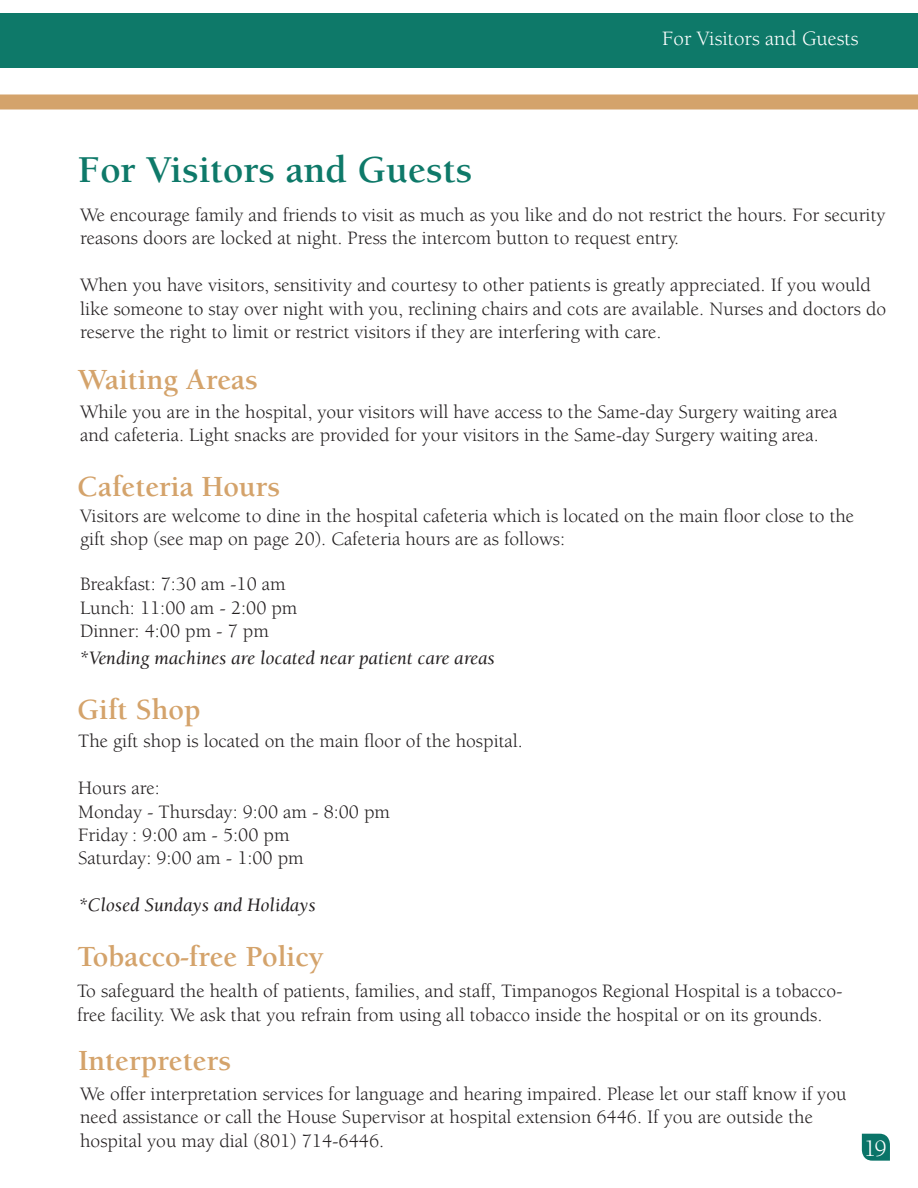
<style>
.page{position:relative;width:918px;height:1188px;background:#fff}
.page>*{position:absolute;margin:0;border:0;box-sizing:border-box;transform-origin:0 0}
.t1{font:700 39px "Berkeley";color:#0e7969}
.t2{font:700 30px "Berkeley";color:#d4a36b}
.t3{font:24px "Berkeley";color:#fff}
.t4{font:21px "Berkeley";color:#fff}
.t5{font:19.5px/23.4px "Berkeley";color:#231f20}
.t6{font:italic 19.5px "Berkeley";color:#231f20}
</style>
<div class="page">
<div style="left:0;top:13px;width:918px;height:55px;background:#0e7969"></div>
<div style="left:0;top:94px;width:918px;height:16px;background:#d4a36b"></div>
<svg style="left:862px;top:1134px;width:28px;height:27px"></svg>
<p class="t1" style="left:78px;top:149px;width:396px">For Visitors and Guests</p>
<p class="t4" style="left:662px;top:27px;width:198px">For Visitors and Guests</p>
<p class="t5" style="left:80px;top:204px;width:807px">We encourage family and friends to visit as much as you like and do not restrict the hours. For security reasons doors are locked at night. Press the intercom button to request entry.</p>
<p class="t5" style="left:80px;top:274px;width:808px">When you have visitors, sensitivity and courtesy to other patients is greatly appreciated. If you would like someone to stay over night with you, reclining chairs and cots are available. Nurses and doctors do reserve the right to limit or restrict visitors if they are interfering with care.</p>
<p class="t2" style="left:78px;top:364px;width:181px">Waiting Areas</p>
<p class="t5" style="left:80px;top:400px;width:759px">While you are in the hospital, your visitors will have access to the Same-day Surgery waiting area and cafeteria. Light snacks are provided for your visitors in the Same-day Surgery waiting area.</p>
<p class="t2" style="left:77px;top:471px;width:205px">Cafeteria Hours</p>
<p class="t5" style="left:80px;top:504px;width:776px">Visitors are welcome to dine in the hospital cafeteria which is located on the main floor close to the gift shop (see map on page 20). Cafeteria hours are as follows:</p>
<p class="t5" style="left:80px;top:573px;width:219px">Breakfast: 7:30 am -10 am<br>Lunch: 11:00 am - 2:00 pm<br>Dinner: 4:00 pm - 7 pm</p>
<p class="t6" style="left:79px;top:648px;width:417px">*Vending machines are located near patient care areas</p>
<p class="t2" style="left:77px;top:694px;width:125px">Gift Shop</p>
<p class="t5" style="left:78px;top:730px;width:446px">The gift shop is located on the main floor of the hospital.</p>
<p class="t5" style="left:78px;top:777px;width:313px">Hours are:<br>Monday - Thursday: 9:00 am - 8:00 pm<br>Friday : 9:00 am - 5:00 pm<br>Saturday: 9:00 am - 1:00 pm</p>
<p class="t6" style="left:78px;top:895px;width:239px">*Closed Sundays and Holidays</p>
<p class="t2" style="left:77px;top:940px;width:248px">Tobacco-free Policy</p>
<p class="t5" style="left:77px;top:980px;width:767px">To safeguard the health of patients, families, and staff, Timpanogos Regional Hospital is a tobacco&shy;free facility. We ask that you refrain from using all tobacco inside the hospital or on its grounds.</p>
<p class="t2" style="left:78px;top:1044px;width:155px">Interpreters</p>
<p class="t5" style="left:80px;top:1083px;width:768px">We offer interpretation services for language and hearing impaired. Please let our staff know if you need assistance or call the House Supervisor at hospital extension 6446. If you are outside the hospital you may dial (801) 714-6446.</p>
<p class="t3" style="left:864px;top:1136px;width:25px">19</p>
</div>
